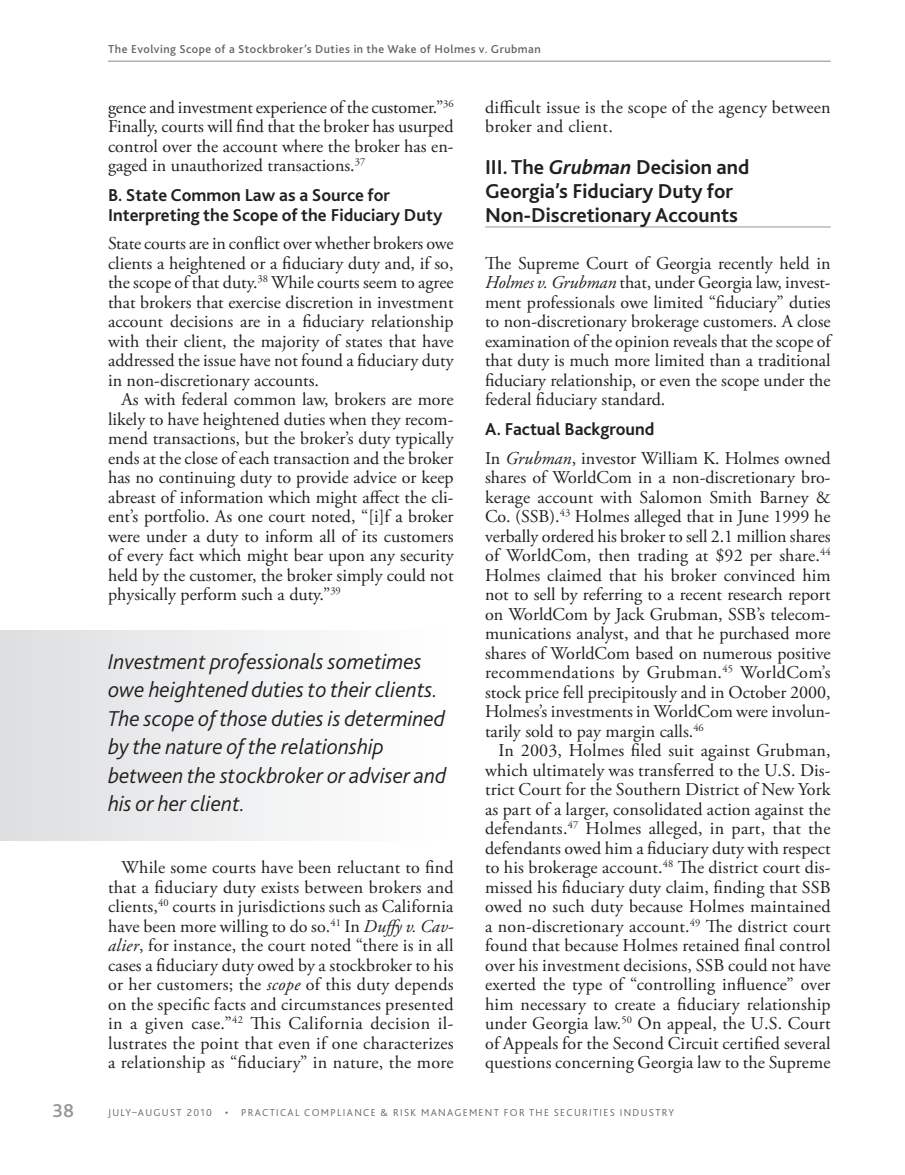
<style>
.page{position:relative;width:905px;height:1175px;background:#fff}
.page>*{position:absolute;margin:0;border:0;box-sizing:border-box;transform-origin:0 0}
.t1{font:italic 300 22.5px/28.5px "Bliss 2";color:#231f20}
.t2{font:700 21px/24px "Bliss 2";color:#231f20}
.t3{font:500 19.5px "Bliss 2";color:#939598}
.t4{font:18px/19.5px "Adobe Garamond Pro";color:#231f20;text-align:justify}
.t5{font:700 18px/19.5px "Bliss 2";color:#231f20}
.t6{font:500 12px "Bliss 2";letter-spacing:.04em;color:#636366}
.t7{font:300 10.5px "Bliss 2";letter-spacing:.125em;color:#636366}
.s1{font-style:italic}
</style>
<div class="page">
<hr style="left:108px;top:61px;width:722px;height:1px;background:#939598">
<hr style="left:485px;top:226px;width:345px;height:1px;background:#939598">
<div style="left:0;top:630px;width:453px;height:210px;background:linear-gradient(to right,#dddee1,#fff)"></div>
<p class="t6" style="left:108px;top:42px;width:434px">The Evolving Scope of a Stockbroker’s Duties in the Wake of Holmes v. Grubman</p>
<p class="t4" style="left:108px;top:99px;width:347px">gence and investment experience of the customer.”<sup>36<br></sup>Finally, courts will find that the broker has usurped control over the account where the broker has en&shy;gaged in unauthorized transactions.<sup>37</sup></p>
<p class="t5" style="left:108px;top:187px;width:336px">B. State Common Law as a Source for<br>Interpreting the Scope of the Fiduciary Duty</p>
<p class="t4" style="left:108px;top:235px;width:347px">State courts are in conflict over whether brokers owe clients a heightened or a fiduciary duty and, if so, the scope of that duty.<sup>38</sup> While courts seem to agree that brokers that exercise discretion in investment account decisions are in a fiduciary relationship with their client, the majority of states that have addressed the issue have not found a fiduciary duty in non-discretionary accounts.</p>
<p class="t4" style="left:108px;top:391px;width:347px;text-indent:14px">As with federal common law, brokers are more likely to have heightened duties when they recom&shy;mend transactions, but the broker’s duty typically ends at the close of each transaction and the broker has no continuing duty to provide advice or keep abreast of information which might affect the cli&shy;ent’s portfolio. As one court noted, “[i]f a broker were under a duty to inform all of its customers of every fact which might bear upon any security held by the customer, the broker simply could not physically perform such a duty.”<sup>39</sup></p>
<p class="t1" style="left:108px;top:649px;width:340px">Investment professionals sometimes owe heightened duties to their clients.<br>The scope of those duties is determined by the nature of the relationship between the stockbroker or adviser and his or her client.</p>
<p class="t4" style="left:108px;top:859px;width:347px;text-indent:14px">While some courts have been reluctant to find that a fiduciary duty exists between brokers and clients,<sup>40</sup> courts in jurisdictions such as California have been more willing to do so.<sup>41</sup> In <span class="s1">Duffy v. Cav&shy;alier</span>, for instance, the court noted “there is in all cases a fiduciary duty owed by a stockbroker to his or her customers; the <span class="s1">scope</span> of this duty depends on the specific facts and circumstances presented in a given case.”<sup>42</sup> This California decision il&shy;lustrates the point that even if one characterizes a relationship as “fiduciary” in nature, the more</p>
<p class="t4" style="left:485px;top:99px;width:347px">difficult issue is the scope of the agency between broker and client.</p>
<p class="t2" style="left:485px;top:157px;width:266px">III. The <span class="s1">Grubman</span> Decision and<br>Georgia’s Fiduciary Duty for<br>Non-Discretionary Accounts</p>
<p class="t4" style="left:485px;top:255px;width:347px">The Supreme Court of Georgia recently held in <span class="s1">Holmes v. Grubman</span> that, under Georgia law, invest&shy;ment professionals owe limited “fiduciary” duties to non-discretionary brokerage customers. A close examination of the opinion reveals that the scope of that duty is much more limited than a traditional fiduciary relationship, or even the scope under the federal fiduciary standard.</p>
<p class="t5" style="left:485px;top:421px;width:171px">A. Factual Background</p>
<p class="t4" style="left:485px;top:450px;width:347px">In <span class="s1">Grubman</span>, investor William K. Holmes owned shares of WorldCom in a non-discretionary bro&shy;kerage account with Salomon Smith Barney &amp; Co. (SSB).<sup>43</sup> Holmes alleged that in June 1999 he verbally ordered his broker to sell 2.1 million shares of WorldCom, then trading at $92 per share.<sup>44<br></sup>Holmes claimed that his broker convinced him not to sell by referring to a recent research report on WorldCom by Jack Grubman, SSB’s telecom&shy;munications analyst, and that he purchased more shares of WorldCom based on numerous positive recommendations by Grubman.<sup>45</sup> WorldCom’s stock price fell precipitously and in October 2000, Holmes’s investments in WorldCom were involun&shy;tarily sold to pay margin calls.<sup>46</sup></p>
<p class="t4" style="left:485px;top:742px;width:347px;text-indent:14px">In 2003, Holmes filed suit against Grubman, which ultimately was transferred to the U.S. Dis&shy;trict Court for the Southern District of New York as part of a larger, consolidated action against the defendants.<sup>47</sup> Holmes alleged, in part, that the defendants owed him a fiduciary duty with respect to his brokerage account.<sup>48</sup> The district court dis&shy;missed his fiduciary duty claim, finding that SSB owed no such duty because Holmes maintained a non-discretionary account.<sup>49</sup> The district court found that because Holmes retained final control over his investment decisions, SSB could not have exerted the type of “controlling influence” over him necessary to create a fiduciary relationship under Georgia law.<sup>50</sup> On appeal, the U.S. Court of Appeals for the Second Circuit certified several questions concerning Georgia law to the Supreme</p>
<p class="t3" style="left:52px;top:1098px;width:23px">38</p>
<p class="t7" style="left:108px;top:1108px;width:105px">JULY–AUGUST 2010</p>
<p class="t7" style="left:225px;top:1108px;width:450px">• PRACTICAL COMPLIANCE &amp; RISK MANAGEMENT FOR THE SECURITIES INDUSTRY</p>
</div>
